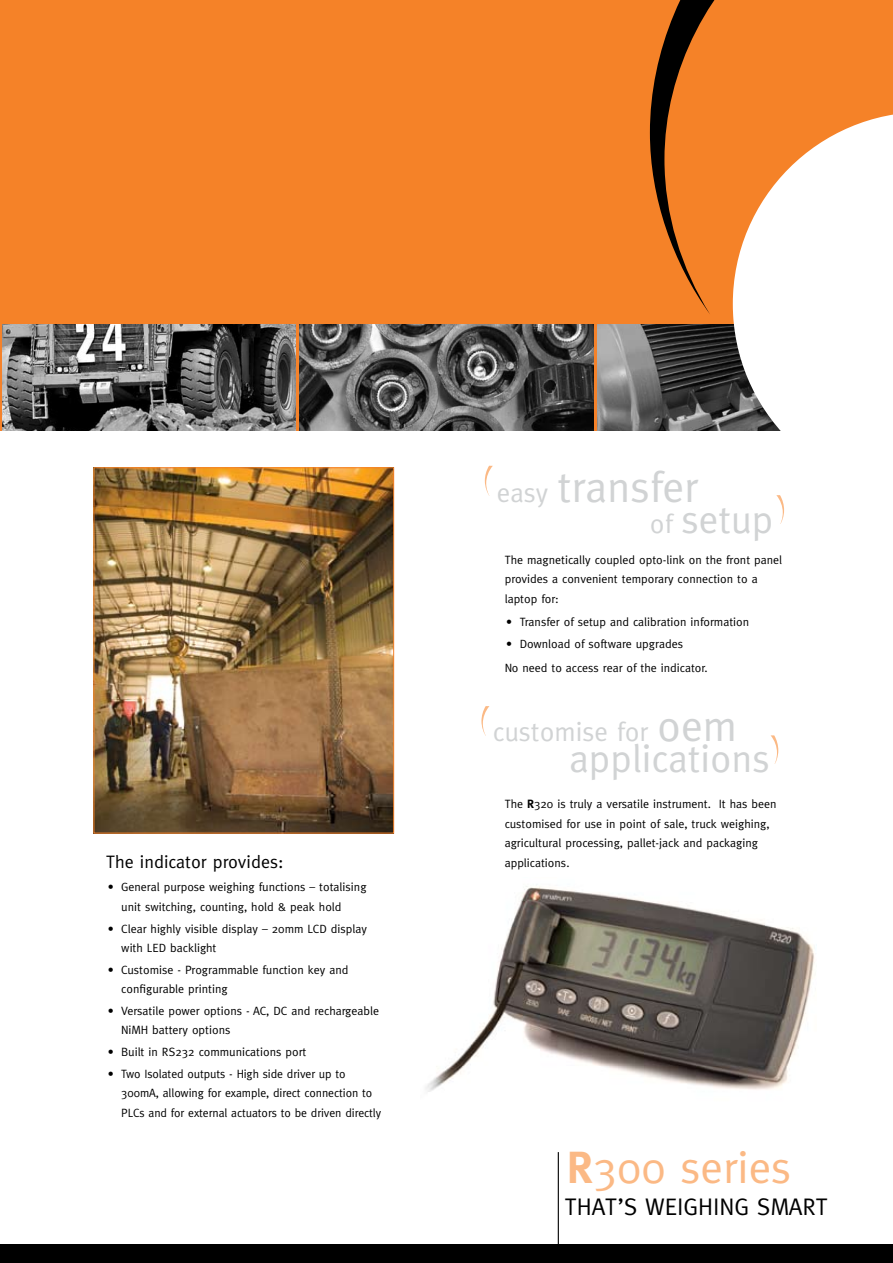
<style>
.page{position:relative;width:893px;height:1263px;background:#fff}
.page>*{position:absolute;margin:0;border:0;box-sizing:border-box;transform-origin:0 0}
.t1{font:45px "Meta";color:#fbb985}
.t2{font:43.5px "Meta";color:#d1d3d4}
.t3{font:39px "Meta";color:#d1d3d4}
.t4{font:27px "Meta";color:#d1d3d4}
.t5{font:24px "Meta";color:#000}
.t6{font:18px "Meta";color:#000}
.t7{font:12px/19.5px "Meta";color:#000}
.s1{font-size:27px}
.s2{font-size:43.5px}
.s3{font-weight:700}
</style>
<div class="page">
<div style="left:0;top:0;width:893px;height:420px;background:#f58228"></div>
<svg style="left:649px;top:0;width:84px;height:314px"></svg>
<div style="left:0;top:1244px;width:893px;height:19px;background:#000"></div>
<hr style="left:558px;top:1152px;width:1px;height:92px;background:#000">
<img style="left:597px;top:325px;width:136px;height:106px">
<img style="left:300px;top:325px;width:293px;height:106px">
<img style="left:2px;top:325px;width:294px;height:106px">
<img style="left:96px;top:469px;width:296px;height:362px">
<div style="left:94px;top:467px;width:300px;height:366px;border:1px solid #f5822a"></div>
<img style="left:425px;top:884px;width:390px;height:208px">
<svg style="left:733px;top:114px;width:160px;height:317px;fill:#fff"></svg>
<svg style="left:485px;top:466px;width:8px;height:29px"></svg>
<svg style="left:776px;top:495px;width:8px;height:28px"></svg>
<svg style="left:481px;top:706px;width:8px;height:30px"></svg>
<svg style="left:771px;top:735px;width:7px;height:28px"></svg>
<h3 class="t6" style="left:106px;top:851px;width:179px">The indicator provides:</h3>
<p class="t7" style="left:121px;top:877px;width:247px">General purpose weighing functions – totalising unit switching, counting, hold &amp; peak hold</p>
<p class="t7" style="left:121px;top:918px;width:247px">Clear highly visible display – 20mm LCD display with LED backlight</p>
<p class="t7" style="left:121px;top:959px;width:229px">Customise - Programmable function key and configurable printing</p>
<p class="t7" style="left:121px;top:1001px;width:259px">Versatile power options - AC, DC and rechargeable<br>NiMH battery options</p>
<p class="t7" style="left:121px;top:1041px;width:226px;line-height:21.6px">Built in RS232 communications port<br>Two Isolated outputs - High side driver up to</p>
<p class="t7" style="left:121px;top:1083px;width:261px">300mA, allowing for example, direct connection to<br>PLCs and for external actuators to be driven directly</p>
<p class="t7" style="left:108px;top:877px;width:7px">•</p>
<p class="t7" style="left:108px;top:918px;width:7px">•</p>
<p class="t7" style="left:108px;top:959px;width:7px">•</p>
<p class="t7" style="left:108px;top:1001px;width:7px">•</p>
<p class="t7" style="left:108px;top:1041px;width:7px;line-height:21.6px">• •</p>
<h2 class="t2" style="left:497px;top:462px;width:203px"><span class="s1">easy</span> transfer</h2>
<h3 class="t3" style="left:650px;top:497px;width:125px"><span class="s1">of</span> setup</h3>
<p class="t7" style="left:505px;top:549px;width:279px">The magnetically coupled opto-link on the front panel provides a convenient temporary connection to a laptop for:</p>
<p class="t7" style="left:520px;top:611px;width:231px;line-height:21.6px">Transfer of setup and calibration information<br>Download of software upgrades</p>
<p class="t7" style="left:505px;top:658px;width:204px">No need to access rear of the indicator.</p>
<p class="t7" style="left:506px;top:611px;width:7px;line-height:21.6px">• •</p>
<h3 class="t4" style="left:493px;top:716px;width:246px">customise for <span class="s2">oem</span></h3>
<h3 class="t3" style="left:569px;top:736px;width:202px">applications</h3>
<p class="t7" style="left:505px;top:794px;width:273px">The <span class="s3">R</span>320 is truly a versatile instrument. It has been customised for use in point of sale, truck weighing, agricultural processing, pallet-jack and packaging applications.</p>
<h1 class="t1" style="left:567px;top:1141px;width:226px"><span class="s3">R</span>300 series</h1>
<h3 class="t5" style="left:565px;top:1193px;width:265px">THAT’S WEIGHING SMART</h3>
</div>
